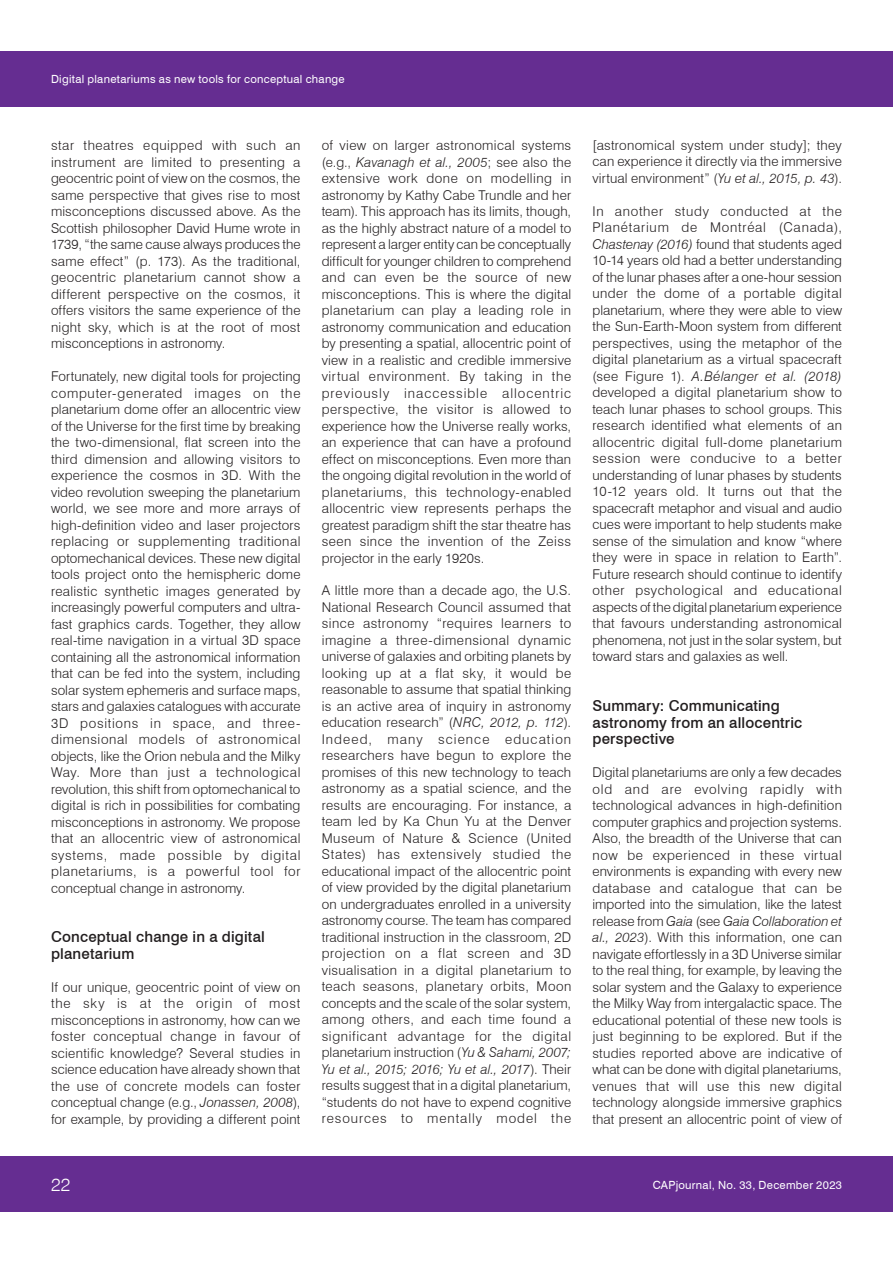
<style>
.page{position:relative;width:893px;height:1263px;background:#fff}
.page>*{position:absolute;margin:0;border:0;box-sizing:border-box;transform-origin:0 0}
.t1{font:300 18px "Swiss 721 BT";color:#fff}
.t2{font:500 15px/16.5px "Swiss 721 BT";letter-spacing:.01em;color:#231f20}
.t3{font:300 13.5px/16.5px "Swiss 721 BT";letter-spacing:.01em;color:#231f20;text-align:justify}
.t4{font:11.25px "Swiss 721 BT";letter-spacing:.025em;color:#fff}
.s1{font-style:italic}
</style>
<div class="page">
<div style="left:0;top:1157px;width:893px;height:55px;background:#652d91"></div>
<div style="left:0;top:51px;width:893px;height:55px;background:#652d91"></div>
<p class="t4" style="left:51px;top:72px;width:295px">Digital planetariums as new tools for conceptual change</p>
<p class="t3" style="left:51px;top:137px;width:251px">star theatres equipped with such an instrument are limited to presenting a geocentric point of view on the cosmos, the same perspective that gives rise to most misconceptions discussed above. As the Scottish philosopher David Hume wrote in 1739, “the same cause always produces the same effect” (p. 173). As the traditional, geocentric planetarium cannot show a different perspective on the cosmos, it offers visitors the same experience of the night sky, which is at the root of most misconceptions in astronomy.</p>
<p class="t3" style="left:51px;top:368px;width:251px">Fortunately, new digital tools for projecting computer-generated images on the planetarium dome offer an allocentric view of the Universe for the first time by breaking the two-dimensional, flat screen into the third dimension and allowing visitors to experience the cosmos in 3D. With the video revolution sweeping the planetarium world, we see more and more arrays of high-definition video and laser projectors replacing or supplementing traditional optomechanical devices. These new digital tools project onto the hemispheric dome realistic synthetic images generated by increasingly powerful computers and ultra&shy;fast graphics cards. Together, they allow real-time navigation in a virtual 3D space containing all the astronomical information that can be fed into the system, including solar system ephemeris and surface maps, stars and galaxies catalogues with accurate 3D positions in space, and three&shy;dimensional models of astronomical objects, like the Orion nebula and the Milky Way. More than just a technological revolution, this shift from optomechanical to digital is rich in possibilities for combating misconceptions in astronomy. We propose that an allocentric view of astronomical systems, made possible by digital planetariums, is a powerful tool for conceptual change in astronomy.</p>
<p class="t2" style="left:51px;top:928px;width:215px">Conceptual change in a digital planetarium</p>
<p class="t3" style="left:51px;top:978px;width:251px">If our unique, geocentric point of view on the sky is at the origin of most misconceptions in astronomy, how can we foster conceptual change in favour of scientific knowledge? Several studies in science education have already shown that the use of concrete models can foster conceptual change (e.g., <span class="s1">Jonassen, 2008</span>), for example, by providing a different point</p>
<p class="t3" style="left:322px;top:137px;width:251px">of view on larger astronomical systems (e.g., <span class="s1">Kavanagh et al., 2005</span>; see also the extensive work done on modelling in astronomy by Kathy Cabe Trundle and her team). This approach has its limits, though, as the highly abstract nature of a model to represent a larger entity can be conceptually difficult for younger children to comprehend and can even be the source of new misconceptions. This is where the digital planetarium can play a leading role in astronomy communication and education by presenting a spatial, allocentric point of view in a realistic and credible immersive virtual environment. By taking in the previously inaccessible allocentric perspective, the visitor is allowed to experience how the Universe really works, an experience that can have a profound effect on misconceptions. Even more than the ongoing digital revolution in the world of planetariums, this technology-enabled allocentric view represents perhaps the greatest paradigm shift the star theatre has seen since the invention of the Zeiss projector in the early 1920s.</p>
<p class="t3" style="left:322px;top:582px;width:251px">A little more than a decade ago, the U.S.<br>National Research Council assumed that since astronomy “requires learners to imagine a three-dimensional dynamic universe of galaxies and orbiting planets by looking up at a flat sky, it would be reasonable to assume that spatial thinking is an active area of inquiry in astronomy education research” (<span class="s1">NRC, 2012, p. 112</span>).<br>Indeed, many science education researchers have begun to explore the promises of this new technology to teach astronomy as a spatial science, and the results are encouraging. For instance, a team led by Ka Chun Yu at the Denver Museum of Nature &amp; Science (United States) has extensively studied the educational impact of the allocentric point of view provided by the digital planetarium on undergraduates enrolled in a university astronomy course. The team has compared traditional instruction in the classroom, 2D projection on a flat screen and 3D visualisation in a digital planetarium to teach seasons, planetary orbits, Moon concepts and the scale of the solar system, among others, and each time found a significant advantage for the digital planetarium instruction (<span class="s1">Yu &amp; Sahami, 2007; Yu et al., 2015; 2016; Yu et al., 2017</span>). Their results suggest that in a digital planetarium, “students do not have to expend cognitive resources to mentally model the</p>
<p class="t3" style="left:592px;top:137px;width:251px">[astronomical system under study]; they can experience it directly via the immersive virtual environment” (<span class="s1">Yu et al., 2015, p. 43</span>).</p>
<p class="t3" style="left:592px;top:203px;width:251px">In another study conducted at the Planétarium de Montréal (Canada), <span class="s1">Chastenay (2016)</span> found that students aged 10-14 years old had a better understanding of the lunar phases after a one-hour session under the dome of a portable digital planetarium, where they were able to view the Sun-Earth-Moon system from different perspectives, using the metaphor of the digital planetarium as a virtual spacecraft (see Figure 1). <span class="s1">A.Bélanger et al. (2018) </span>developed a digital planetarium show to teach lunar phases to school groups. This research identified what elements of an allocentric digital full-dome planetarium session were conducive to a better understanding of lunar phases by students 10-12 years old. It turns out that the spacecraft metaphor and visual and audio cues were important to help students make sense of the simulation and know “where they were in space in relation to Earth”.<br>Future research should continue to identify other psychological and educational aspects of the digital planetarium experience that favours understanding astronomical phenomena, not just in the solar system, but toward stars and galaxies as well.</p>
<p class="t2" style="left:592px;top:697px;width:211px">Summary: Communicating astronomy from an allocentric perspective</p>
<p class="t3" style="left:592px;top:764px;width:251px">Digital planetariums are only a few decades old and are evolving rapidly with technological advances in high-definition computer graphics and projection systems.<br>Also, the breadth of the Universe that can now be experienced in these virtual environments is expanding with every new database and catalogue that can be imported into the simulation, like the latest release from <span class="s1">Gaia</span> (see <span class="s1">Gaia Collaboration et al., 2023</span>). With this information, one can navigate effortlessly in a 3D Universe similar to the real thing, for example, by leaving the solar system and the Galaxy to experience the Milky Way from intergalactic space. The educational potential of these new tools is just beginning to be explored. But if the studies reported above are indicative of what can be done with digital planetariums, venues that will use this new digital technology alongside immersive graphics that present an allocentric point of view of</p>
<h1 class="t1" style="left:51px;top:1174px;width:21px">22</h1>
<p class="t4" style="left:653px;top:1178px;width:191px">CAPjournal, No. 33, December 2023</p>
</div>
